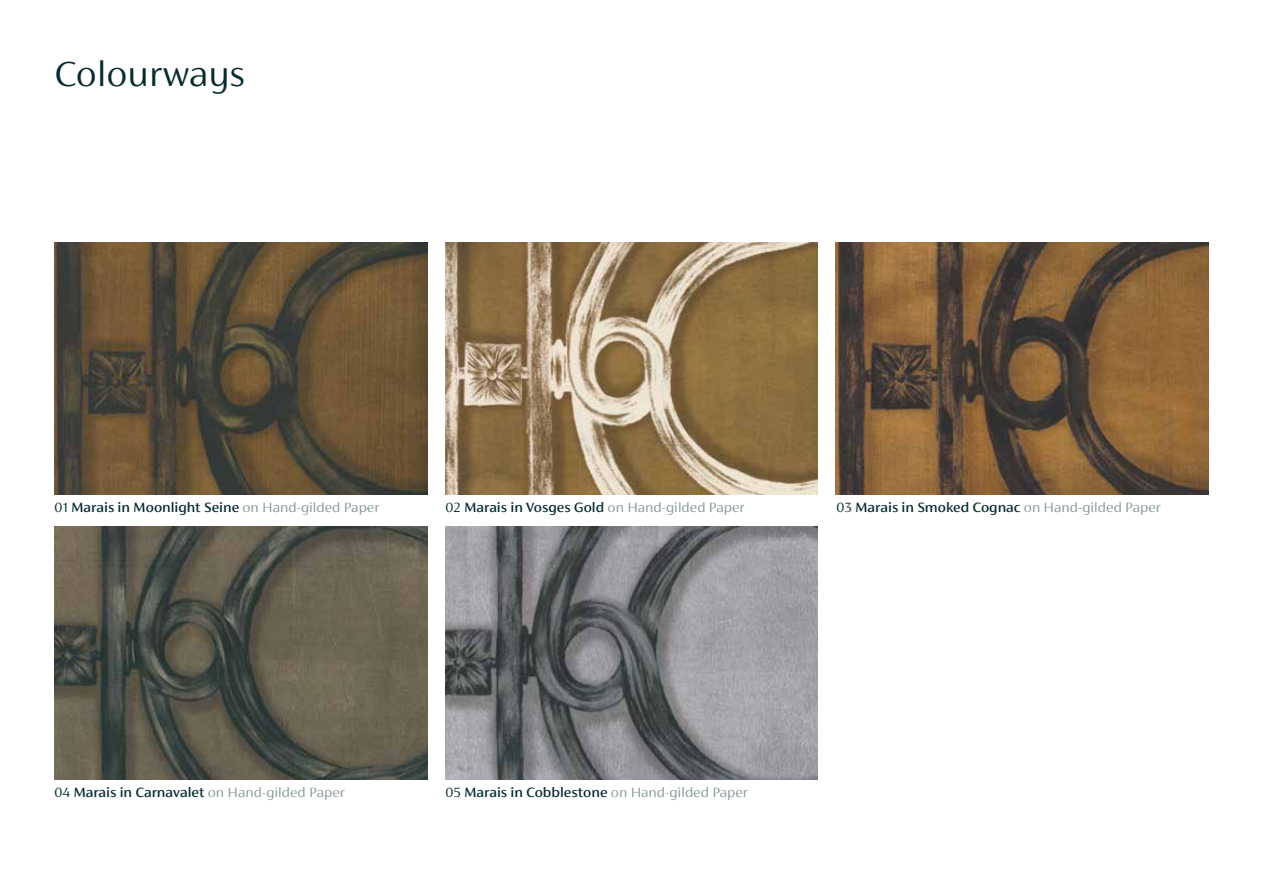
<style>
.page{position:relative;width:1263px;height:893px;background:#fff}
.page>*{position:absolute;margin:0;border:0;box-sizing:border-box;transform-origin:0 0}
.t1{font:300 39px "FS Siena";color:#072b31}
.t2{font:300 15px "FS Siena";color:#839598}
.t3{font:500 15px "FS Siena";color:#042b30}
.s1{font-weight:300;color:#072b31}
.s2{color:#072b31}
.s3{font-weight:300;color:#839598}
.s4{font-weight:500;color:#042b30}
.s5{font-weight:500;color:#072b31}
</style>
<div class="page">
<img style="left:54px;top:242px;width:373px;height:252px">
<img style="left:54px;top:527px;width:373px;height:252px">
<img style="left:445px;top:242px;width:373px;height:252px">
<img style="left:836px;top:242px;width:373px;height:252px">
<img style="left:445px;top:527px;width:373px;height:252px">
<h1 class="t1" style="left:54px;top:53px;width:193px">Colourways</h1>
<p class="t3" style="left:54px;top:500px;width:327px"><span class="s1">01</span> Marais <span class="s2">in</span> Moonlight Seine <span class="s3">on Hand-gilded Paper</span></p>
<p class="t2" style="left:445px;top:500px;width:301px"><span class="s2">02</span> <span class="s4">Marais in Vosg</span><span class="s5">es Gold</span> on Hand-gilded Paper</p>
<p class="t2" style="left:836px;top:500px;width:326px"><span class="s2">03</span> <span class="s4">Marais</span> <span class="s5">in Smoked Cognac</span> on Hand-gilded Paper</p>
<p class="t2" style="left:54px;top:784px;width:292px"><span class="s2">04</span> <span class="s4">Marais</span> <span class="s5">in</span> <span class="s4">Carnavalet</span> on Hand-gilded Paper</p>
<p class="t2" style="left:445px;top:784px;width:304px"><span class="s2">05</span> <span class="s4">Marais</span> <span class="s5">in Cobblestone</span> on Hand-gilded Paper</p>
</div>
